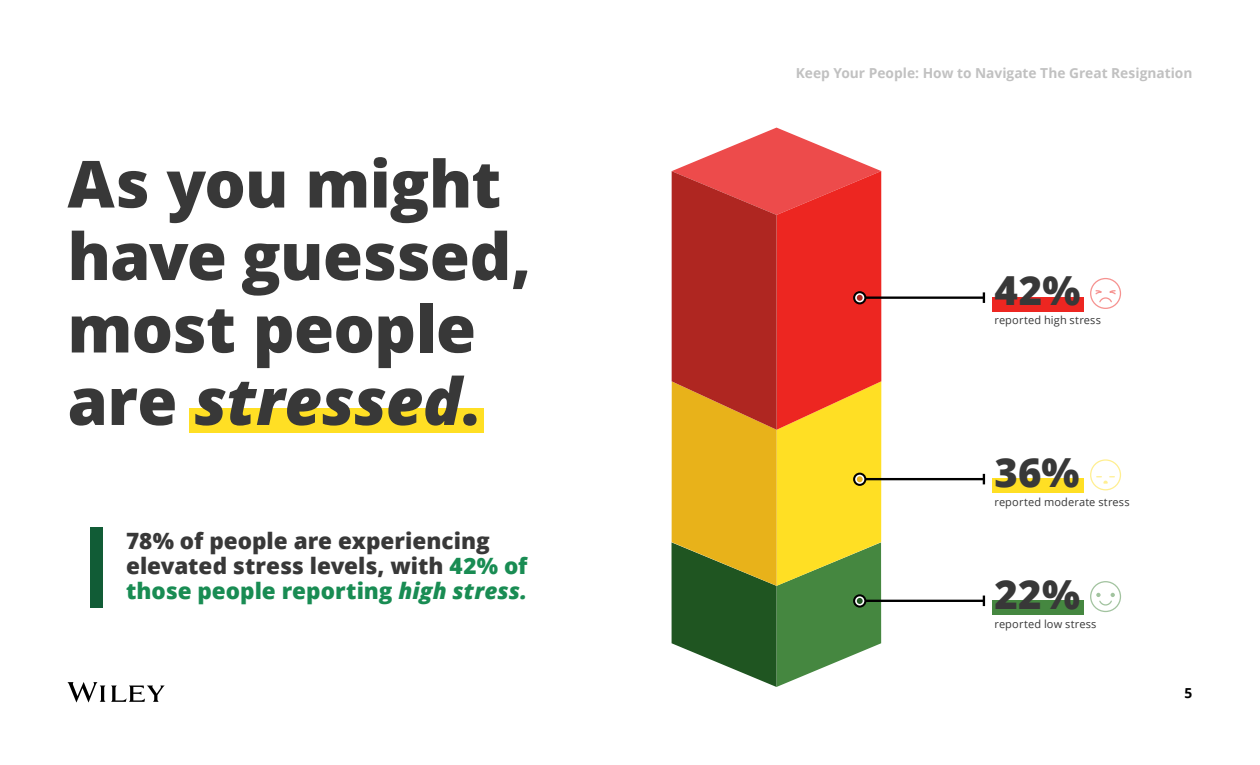
<style>
.page{position:relative;width:1260px;height:765px;background:#fff}
.page>*{position:absolute;margin:0;border:0;box-sizing:border-box;transform-origin:0 0}
.t1{font:800 65px/72.5px "Open Sans";letter-spacing:-.01em;color:#383838}
.t2{font:800 40px "Open Sans";color:#383838}
.t3{font:800 22.5px/25px "Open Sans";color:#383838}
.t4{font:700 13.75px "Open Sans";color:#c1c1c1}
.t5{font:700 13.75px "Open Sans";color:#000}
.t6{font:11px "Open Sans";letter-spacing:.015em;color:#383838}
.s1{font-style:italic}
.s2{color:#198c53}
.s3{font-style:italic;color:#198c53}
</style>
<div class="page">
<svg style="left:68px;top:682px;width:97px;height:20px"></svg>
<hr style="left:854px;top:297px;width:130px;height:2px;background:#000">
<svg style="left:983px;top:292px;width:2px;height:11px"></svg>
<hr style="left:854px;top:478px;width:130px;height:2px;background:#000">
<svg style="left:983px;top:474px;width:2px;height:10px"></svg>
<hr style="left:854px;top:600px;width:130px;height:2px;background:#000">
<svg style="left:983px;top:596px;width:2px;height:10px"></svg>
<div style="left:992px;top:297px;width:91px;height:14px;background:#ed2621"></div>
<div style="left:992px;top:478px;width:91px;height:15px;background:#ffdf24"></div>
<div style="left:992px;top:600px;width:91px;height:15px;background:#458740"></div>
<svg style="left:672px;top:128px;width:209px;height:559px;background:#c27438"></svg>
<svg style="left:1090px;top:581px;width:31px;height:32px"></svg>
<div style="left:189px;top:408px;width:295px;height:25px;background:#ffdf24"></div>
<svg style="left:1090px;top:278px;width:32px;height:31px"></svg>
<svg style="left:1090px;top:459px;width:32px;height:32px"></svg>
<div style="left:90px;top:527px;width:12px;height:81px;background:#115c36"></div>
<h1 class="t1" style="left:68px;top:144px;width:465px">As you might have guessed, most people are <span class="s1">stressed</span>.</h1>
<p class="t3" style="left:126px;top:527px;width:403px">78% of people are experiencing elevated stress levels, with <span class="s2">42% of those people reporting</span> <span class="s3">high stress.</span></p>
<p class="t4" style="left:796px;top:63px;width:398px">Keep Your People: How to Navigate The Great Resignation</p>
<h2 class="t2" style="left:994px;top:260px;width:88px">42%</h2>
<p class="t6" style="left:994px;top:313px;width:108px">reported high stress</p>
<h2 class="t2" style="left:994px;top:442px;width:87px">36%</h2>
<p class="t6" style="left:994px;top:494px;width:137px">reported moderate stress</p>
<h2 class="t2" style="left:994px;top:564px;width:87px">22%</h2>
<p class="t6" style="left:994px;top:616px;width:104px">reported low stress</p>
<p class="t5" style="left:1185px;top:683px;width:9px">5</p>
</div>
